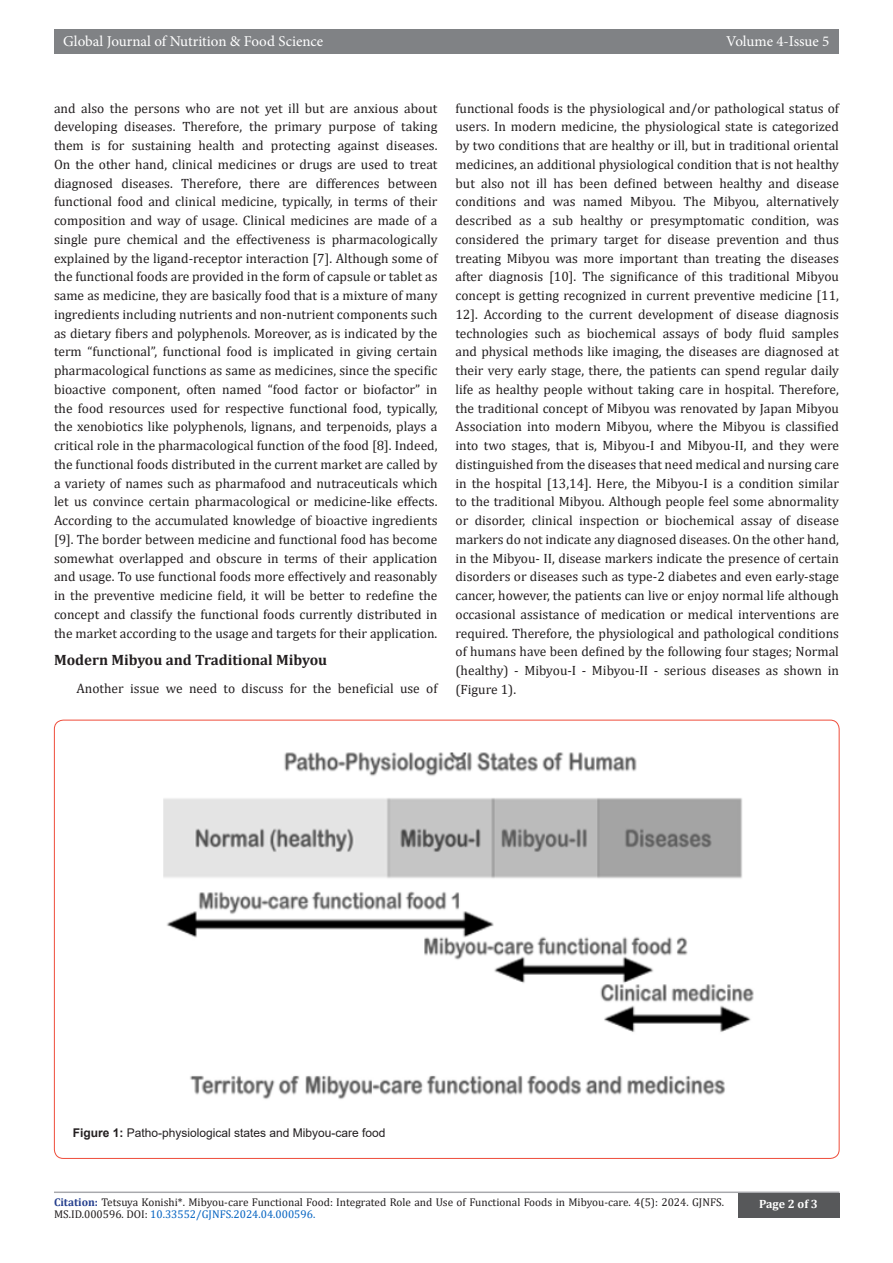
<style>
.page{position:relative;width:893px;height:1263px;background:#fff}
.page>*{position:absolute;margin:0;border:0;box-sizing:border-box;transform-origin:0 0}
.t1{font:15px "Minion Pro";color:#fff}
.t2{font:700 15px "Cambria";color:#231f20}
.t3{font:13.5px/18.8px "Cambria";color:#231f20;text-align:justify}
.t4{font:12px "Arial";color:#231f20}
.t5{font:700 12px "Cambria";color:#fff}
.t6{font:11.25px/12px "Cambria";color:#231f20}
.s1{font-weight:700}
.s2{font-weight:700;color:#253f8e}
.s3{color:#0563c1}
</style>
<div class="page">
<div style="left:54px;top:29px;width:785px;height:25px;background:#808285"></div>
<hr style="left:54px;top:1191px;width:785px;height:2px;background:#a8a9ad">
<div style="left:738px;top:1193px;width:101px;height:24px;background:#57585a"></div>
<img style="left:163px;top:752px;width:591px;height:347px">
<p class="t1" style="left:63px;top:31px;width:262px">Global Journal of Nutrition &amp; Food Science</p>
<p class="t1" style="left:726px;top:31px;width:105px">Volume 4-Issue 5</p>
<p class="t3" style="left:54px;top:99px;width:385px">and also the persons who are not yet ill but are anxious about developing diseases. Therefore, the primary purpose of taking them is for sustaining health and protecting against diseases.<br>On the other hand, clinical medicines or drugs are used to treat diagnosed diseases. Therefore, there are differences between functional food and clinical medicine, typically, in terms of their composition and way of usage. Clinical medicines are made of a single pure chemical and the effectiveness is pharmacologically explained by the ligand-receptor interaction [7]. Although some of the functional foods are provided in the form of capsule or tablet as same as medicine, they are basically food that is a mixture of many ingredients including nutrients and non-nutrient components such as dietary fibers and polyphenols. Moreover, as is indicated by the term “functional”, functional food is implicated in giving certain pharmacological functions as same as medicines, since the specific bioactive component, often named “food factor or biofactor” in the food resources used for respective functional food, typically, the xenobiotics like polyphenols, lignans, and terpenoids, plays a critical role in the pharmacological function of the food [8]. Indeed, the functional foods distributed in the current market are called by a variety of names such as pharmafood and nutraceuticals which let us convince certain pharmacological or medicine-like effects.<br>According to the accumulated knowledge of bioactive ingredients [9]. The border between medicine and functional food has become somewhat overlapped and obscure in terms of their application and usage. To use functional foods more effectively and reasonably in the preventive medicine field, it will be better to redefine the concept and classify the functional foods currently distributed in the market according to the usage and targets for their application.</p>
<p class="t2" style="left:54px;top:650px;width:275px">Modern Mibyou and Traditional Mibyou</p>
<p class="t3" style="left:76px;top:679px;width:362px">Another issue we need to discuss for the beneficial use of</p>
<p class="t3" style="left:455px;top:99px;width:385px">functional foods is the physiological and/or pathological status of users. In modern medicine, the physiological state is categorized by two conditions that are healthy or ill, but in traditional oriental medicines, an additional physiological condition that is not healthy but also not ill has been defined between healthy and disease conditions and was named Mibyou. The Mibyou, alternatively described as a sub healthy or presymptomatic condition, was considered the primary target for disease prevention and thus treating Mibyou was more important than treating the diseases after diagnosis [10]. The significance of this traditional Mibyou concept is getting recognized in current preventive medicine [11, 12]. According to the current development of disease diagnosis technologies such as biochemical assays of body fluid samples and physical methods like imaging, the diseases are diagnosed at their very early stage, there, the patients can spend regular daily life as healthy people without taking care in hospital. Therefore, the traditional concept of Mibyou was renovated by Japan Mibyou Association into modern Mibyou, where the Mibyou is classified into two stages, that is, Mibyou-I and Mibyou-II, and they were distinguished from the diseases that need medical and nursing care in the hospital [13,14]. Here, the Mibyou-I is a condition similar to the traditional Mibyou. Although people feel some abnormality or disorder, clinical inspection or biochemical assay of disease markers do not indicate any diagnosed diseases. On the other hand, in the Mibyou- II, disease markers indicate the presence of certain disorders or diseases such as type-2 diabetes and even early-stage cancer, however, the patients can live or enjoy normal life although occasional assistance of medication or medical interventions are required. Therefore, the physiological and pathological conditions of humans have been defined by the following four stages; Normal (healthy) - Mibyou-I - Mibyou-II - serious diseases as shown in (Figure 1).</p>
<p class="t4" style="left:73px;top:1124px;width:314px"><span class="s1">Figure 1:</span> Patho-physiological states and Mibyou-care food</p>
<p class="t6" style="left:54px;top:1196px;width:671px"><span class="s2">Citation:</span> Tetsuya Konishi*. Mibyou-care Functional Food: Integrated Role and Use of Functional Foods in Mibyou-care. 4(5): 2024. GJNFS.<br>MS.ID.000596. DOI: <span class="s3">10.33552/GJNFS.2024.04.000596.</span></p>
<p class="t5" style="left:759px;top:1196px;width:60px">Page 2 of 3</p>
</div>
